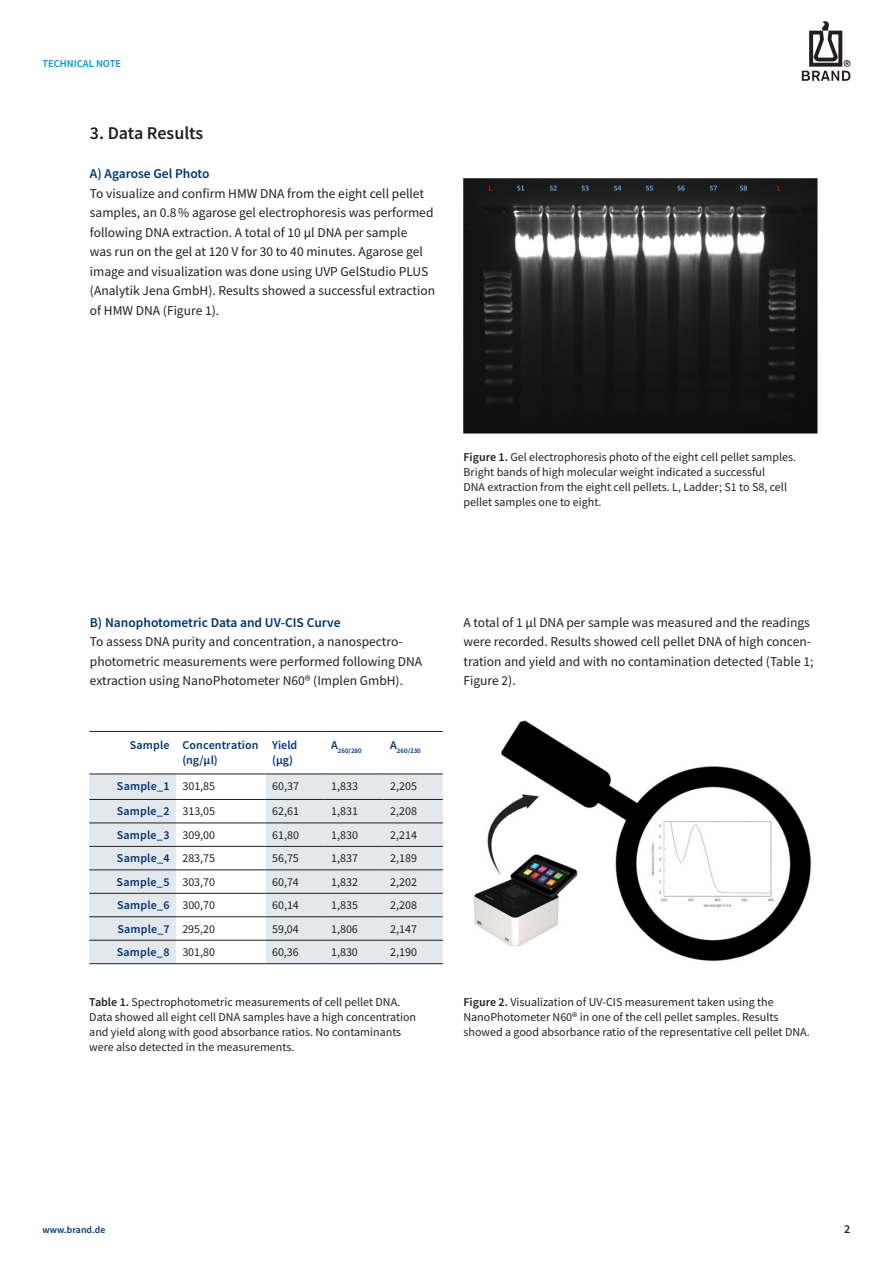
<style>
.page{position:relative;width:893px;height:1263px;background:#fff}
.page>*{position:absolute;margin:0;border:0;box-sizing:border-box;transform-origin:0 0}
.t1{font:600 18px "Source Sans Pro";color:#231f20}
.t2{font:13.5px/19.5px "Source Sans Pro";color:#231f20}
.t3{font:600 13.5px "Source Sans Pro";color:#013371}
.t4{font:12px/15px "Source Sans Pro";color:#231f20}
.t5{font:600 12px/15px "Source Sans Pro";letter-spacing:.015em;color:#013371}
.t6{font:600 12px "Source Sans Pro";color:#231f20}
.t7{font:600 10.5px "Source Sans Pro";color:#0095d9}
.t8{font:600 9.75px "Source Sans Pro";letter-spacing:.01em;color:#013371}
.t9{font:600 7.05px "Source Sans Pro";color:#013371}
.s1{font-weight:600}
.s2{font-weight:400;color:#231f20}
</style>
<div class="page">
<svg style="left:802px;top:21px;width:48px;height:60px"></svg>
<img style="left:463px;top:178px;width:354px;height:255px">
<img style="left:473px;top:720px;width:338px;height:241px">
<div style="left:89px;top:775px;width:87px;height:188px;background:#e2e8eb"></div>
<div style="left:266px;top:775px;width:177px;height:188px;background:#e2e8eb"></div>
<hr style="left:89px;top:799px;width:87px;height:1px;background:#231f20">
<hr style="left:176px;top:799px;width:90px;height:1px;background:#231f20">
<hr style="left:266px;top:799px;width:59px;height:1px;background:#231f20">
<hr style="left:325px;top:799px;width:59px;height:1px;background:#231f20">
<hr style="left:384px;top:799px;width:59px;height:1px;background:#231f20">
<hr style="left:89px;top:823px;width:87px;height:1px;background:#231f20">
<hr style="left:176px;top:823px;width:90px;height:1px;background:#231f20">
<hr style="left:266px;top:823px;width:59px;height:1px;background:#231f20">
<hr style="left:325px;top:823px;width:59px;height:1px;background:#231f20">
<hr style="left:384px;top:823px;width:59px;height:1px;background:#231f20">
<hr style="left:89px;top:846px;width:87px;height:1px;background:#231f20">
<hr style="left:176px;top:846px;width:90px;height:1px;background:#231f20">
<hr style="left:266px;top:846px;width:59px;height:1px;background:#231f20">
<hr style="left:325px;top:846px;width:59px;height:1px;background:#231f20">
<hr style="left:384px;top:846px;width:59px;height:1px;background:#231f20">
<hr style="left:89px;top:869px;width:87px;height:1px;background:#231f20">
<hr style="left:176px;top:869px;width:90px;height:1px;background:#231f20">
<hr style="left:266px;top:869px;width:59px;height:1px;background:#231f20">
<hr style="left:325px;top:869px;width:59px;height:1px;background:#231f20">
<hr style="left:384px;top:869px;width:59px;height:1px;background:#231f20">
<hr style="left:89px;top:893px;width:87px;height:1px;background:#231f20">
<hr style="left:176px;top:893px;width:90px;height:1px;background:#231f20">
<hr style="left:266px;top:893px;width:59px;height:1px;background:#231f20">
<hr style="left:325px;top:893px;width:59px;height:1px;background:#231f20">
<hr style="left:384px;top:893px;width:59px;height:1px;background:#231f20">
<hr style="left:89px;top:916px;width:87px;height:1px;background:#231f20">
<hr style="left:176px;top:916px;width:90px;height:1px;background:#231f20">
<hr style="left:266px;top:916px;width:59px;height:1px;background:#231f20">
<hr style="left:325px;top:916px;width:59px;height:1px;background:#231f20">
<hr style="left:384px;top:916px;width:59px;height:1px;background:#231f20">
<hr style="left:89px;top:940px;width:87px;height:1px;background:#231f20">
<hr style="left:176px;top:940px;width:90px;height:1px;background:#231f20">
<hr style="left:266px;top:940px;width:59px;height:1px;background:#231f20">
<hr style="left:325px;top:940px;width:59px;height:1px;background:#231f20">
<hr style="left:384px;top:940px;width:59px;height:1px;background:#231f20">
<hr style="left:89px;top:963px;width:87px;height:1px;background:#231f20">
<hr style="left:176px;top:963px;width:90px;height:1px;background:#231f20">
<hr style="left:266px;top:963px;width:59px;height:1px;background:#231f20">
<hr style="left:325px;top:963px;width:59px;height:1px;background:#231f20">
<hr style="left:384px;top:963px;width:59px;height:1px;background:#231f20">
<hr style="left:89px;top:731px;width:87px;height:1px;background:#231f20">
<hr style="left:176px;top:731px;width:90px;height:1px;background:#231f20">
<hr style="left:266px;top:731px;width:59px;height:1px;background:#231f20">
<hr style="left:325px;top:731px;width:59px;height:1px;background:#231f20">
<hr style="left:384px;top:731px;width:59px;height:1px;background:#231f20">
<hr style="left:89px;top:774px;width:87px;height:1px;background:#231f20">
<hr style="left:176px;top:774px;width:90px;height:1px;background:#231f20">
<hr style="left:266px;top:774px;width:59px;height:1px;background:#231f20">
<hr style="left:325px;top:774px;width:59px;height:1px;background:#231f20">
<hr style="left:384px;top:774px;width:59px;height:1px;background:#231f20">
<p class="t7" style="left:43px;top:57px;width:80px">TECHNICAL NOTE</p>
<h1 class="t1" style="left:90px;top:121px;width:115px">3. Data Results</h1>
<p class="t3" style="left:90px;top:165px;width:121px">A) Agarose Gel Photo</p>
<p class="t2" style="left:90px;top:183px;width:347px">To visualize and confirm HMW DNA from the eight cell pellet samples, an 0.8% agarose gel electrophoresis was performed following DNA extraction. A total of 10 µl DNA per sample<br>was run on the gel at 120 V for 30 to 40 minutes. Agarose gel image and visualization was done using UVP GelStudio PLUS (Analytik Jena GmbH). Results showed a successful extraction of HMW DNA (Figure 1).</p>
<p class="t4" style="left:463px;top:449px;width:334px"><span class="s1">Figure 1.</span> Gel electrophoresis photo of the eight cell pellet samples.<br>Bright bands of high molecular weight indicated a successful<br>DNA extraction from the eight cell pellets. L, Ladder; S1 to S8, cell pellet samples one to eight.</p>
<p class="t3" style="left:90px;top:613px;width:252px">B) Nanophotometric Data and UV-CIS Curve</p>
<p class="t2" style="left:90px;top:632px;width:334px">To assess DNA purity and concentration, a nanospectro&shy;photometric measurements were performed following DNA extraction using NanoPhotometer N60® (Implen GmbH).</p>
<p class="t5" style="left:182px;top:737px;width:78px;text-indent:-53px">Sample Concentration (ng/µl)</p>
<p class="t5" style="left:272px;top:737px;width:27px">Yield (µg)</p>
<p class="t9" style="left:331px;top:745px;width:32px"><sup>A</sup>260/280</p>
<p class="t9" style="left:390px;top:745px;width:32px"><sup>A</sup>260/230</p>
<p class="t5" style="left:117px;top:778px;width:100px">Sample_1 <span class="s2">301,85</span></p>
<p class="t4" style="left:272px;top:778px;width:28px">60,37</p>
<p class="t4" style="left:331px;top:778px;width:28px">1,833</p>
<p class="t4" style="left:390px;top:778px;width:28px">2,205</p>
<p class="t5" style="left:117px;top:804px;width:100px">Sample_2 <span class="s2">313,05</span></p>
<p class="t4" style="left:272px;top:804px;width:28px">62,61</p>
<p class="t4" style="left:331px;top:804px;width:28px">1,831</p>
<p class="t4" style="left:390px;top:804px;width:28px">2,208</p>
<p class="t5" style="left:117px;top:827px;width:100px">Sample_3 <span class="s2">309,00</span></p>
<p class="t4" style="left:272px;top:827px;width:28px">61,80</p>
<p class="t4" style="left:331px;top:827px;width:28px">1,830</p>
<p class="t4" style="left:390px;top:827px;width:28px">2,214</p>
<p class="t5" style="left:117px;top:850px;width:100px">Sample_4 <span class="s2">283,75</span></p>
<p class="t4" style="left:272px;top:851px;width:28px">56,75</p>
<p class="t4" style="left:331px;top:851px;width:28px">1,837</p>
<p class="t4" style="left:390px;top:851px;width:28px">2,189</p>
<p class="t5" style="left:117px;top:874px;width:100px">Sample_5 <span class="s2">303,70</span></p>
<p class="t4" style="left:272px;top:874px;width:28px">60,74</p>
<p class="t4" style="left:331px;top:874px;width:28px">1,832</p>
<p class="t4" style="left:390px;top:874px;width:28px">2,202</p>
<p class="t5" style="left:117px;top:897px;width:100px">Sample_6 <span class="s2">300,70</span></p>
<p class="t4" style="left:272px;top:897px;width:28px">60,14</p>
<p class="t4" style="left:331px;top:897px;width:28px">1,835</p>
<p class="t4" style="left:390px;top:897px;width:28px">2,208</p>
<p class="t5" style="left:117px;top:921px;width:99px">Sample_7 <span class="s2">295,20</span></p>
<p class="t4" style="left:272px;top:921px;width:28px">59,04</p>
<p class="t4" style="left:331px;top:921px;width:28px">1,806</p>
<p class="t4" style="left:390px;top:921px;width:28px">2,147</p>
<p class="t5" style="left:117px;top:944px;width:100px">Sample_8 <span class="s2">301,80</span></p>
<p class="t4" style="left:272px;top:944px;width:28px">60,36</p>
<p class="t4" style="left:331px;top:944px;width:28px">1,830</p>
<p class="t4" style="left:390px;top:944px;width:28px">2,190</p>
<p class="t2" style="left:463px;top:612px;width:351px">A total of 1 µl DNA per sample was measured and the readings were recorded. Results showed cell pellet DNA of high concen&shy;tration and yield and with no contamination detected (Table 1; Figure 2).</p>
<p class="t4" style="left:89px;top:995px;width:328px"><span class="s1">Table 1.</span> Spectrophotometric measurements of cell pellet DNA.<br>Data showed all eight cell DNA samples have a high concentration and yield along with good absorbance ratios. No contaminants were also detected in the measurements.</p>
<p class="t4" style="left:463px;top:995px;width:348px"><span class="s1">Figure 2.</span> Visualization of UV-CIS measurement taken using the<br>NanoPhotometer N60® in one of the cell pellet samples. Results showed a good absorbance ratio of the representative cell pellet DNA.</p>
<p class="t8" style="left:43px;top:1223px;width:64px">www.brand.de</p>
<p class="t6" style="left:844px;top:1221px;width:8px">2</p>
</div>
